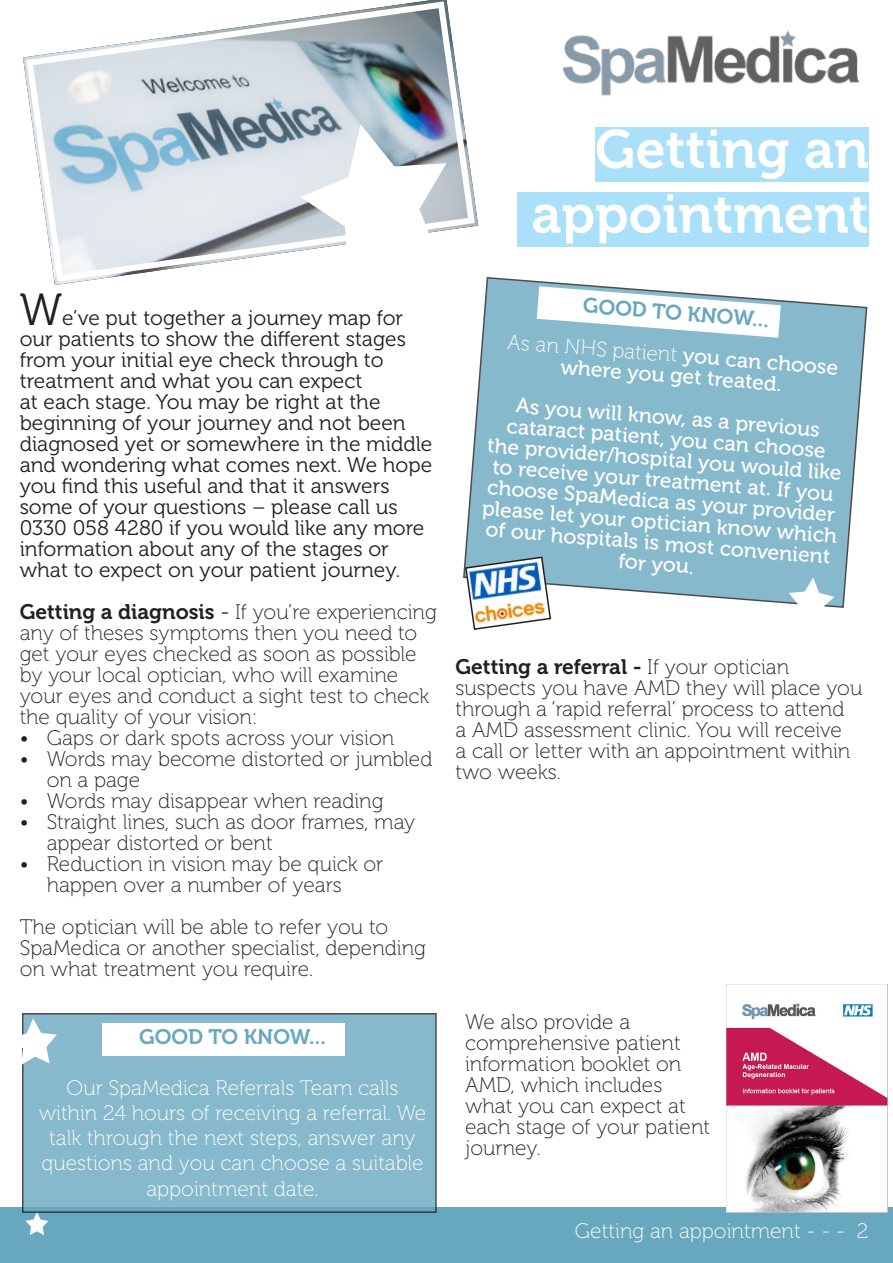
<style>
.page{position:relative;width:893px;height:1263px;background:#fff}
.page>*{position:absolute;margin:0;border:0;box-sizing:border-box;transform-origin:0 0}
.t1{font:54px "Museo 700";color:#fff}
.t2{font:21px/21px "Museo 100";color:#231f20}
.t3{font:21px/21px "Museo 300";color:#231f20}
.t4{font:21px/21px "Museo 500";color:#fff;text-align:center}
.t5{font:21px/25.2px "Museo 100";color:#fff;text-align:center}
.t6{font:21px "Museo 700";color:#68a8bf}
.s1{font-size:45px}
.s2{font-family:"Museo 700"}
.s3{font-family:"Museo 300"}
.s4{font-family:"Museo 100"}
</style>
<div class="page">
<div style="left:0;top:1208px;width:893px;height:55px;background:#68a8bf"></div>
<svg style="left:25px;top:1213px;width:24px;height:22px"></svg>
<div style="left:23px;top:1014px;width:413px;height:198px;background:#86b9cb"></div>
<div style="left:22px;top:1013px;width:415px;height:200px;border:2px solid #231f20"></div>
<svg style="left:23px;top:0;width:455px;height:285px"></svg>
<svg style="left:300px;top:124px;width:146px;height:157px"></svg>
<div style="left:595px;top:127px;width:274px;height:54px;background:#aae0f9"></div>
<div style="left:517px;top:192px;width:352px;height:54px;background:#aae0f9"></div>
<svg style="left:462px;top:276px;width:406px;height:332px;background:#94bfcf"></svg>
<svg style="left:537px;top:286px;width:244px;height:52px"></svg>
<svg style="left:789px;top:577px;width:45px;height:31px"></svg>
<svg style="left:22px;top:1018px;width:35px;height:47px"></svg>
<div style="left:102px;top:1023px;width:243px;height:33px;background:#fff"></div>
<img style="left:564px;top:30px;width:295px;height:66px">
<svg style="left:464px;top:556px;width:88px;height:74px"></svg>
<img style="left:726px;top:985px;width:162px;height:227px">
<p class="t1" style="left:595px;top:119px;width:275px">Getting an</p>
<p class="t1" style="left:531px;top:184px;width:339px">appointment</p>
<p class="t3" style="left:20px;top:307px;width:414px"><span class="s1">W</span>e’ve put together a journey map for our patients to show the different stages from your initial eye check through to treatment and what you can expect<br>at each stage. You may be right at the beginning of your journey and not been diagnosed yet or somewhere in the middle and wondering what comes next. We hope you find this useful and that it answers some of your questions – please call us 0330 058 4280 if you would like any more information about any of the stages or what to expect on your patient journey.</p>
<p class="t2" style="left:20px;top:602px;width:419px"><span class="s2">Getting a diagnosis</span> <span class="s3">-</span> If you’re experiencing any of theses symptoms then you need to get your eyes checked as soon as possible by your local optician, who will examine your eyes and conduct a sight test to check the quality of your vision:</p>
<p class="t2" style="left:20px;top:728px;width:376px">• Gaps or dark spots across your vision</p>
<p class="t2" style="left:47px;top:749px;width:387px;text-indent:-27px">• Words may become distorted or jumbled on a page</p>
<p class="t2" style="left:20px;top:791px;width:365px">• Words may disappear when reading</p>
<p class="t2" style="left:47px;top:812px;width:370px;text-indent:-27px">• Straight lines, such as door frames, may appear distorted or bent</p>
<p class="t2" style="left:47px;top:854px;width:338px;text-indent:-27px">• Reduction in vision may be quick or happen over a number of years</p>
<p class="t2" style="left:20px;top:917px;width:408px">The optician will be able to refer you to<br>SpaMedica or another specialist, depending on what treatment you require.</p>
<p class="t6" style="left:139px;top:1025px;width:188px">GOOD TO KNOW...</p>
<p class="t5" style="left:39px;top:1075px;width:389px">Our SpaMedica Referrals Team calls within 24 hours of receiving a referral. We talk through the next steps, answer any questions and you can choose a suitable appointment date.</p>
<p class="t6" style="left:584px;top:294px;width:188px;rotate:4deg">GOOD TO KNOW...</p>
<p class="t4" style="left:508px;top:332px;width:333px;line-height:21.8px;rotate:4deg"><span class="s4">As an NHS patient</span> you can choose where you get treated.</p>
<p class="t4" style="left:490px;top:394px;width:358px;rotate:4deg">As you will know, as a previous cataract patient, you can choose the provider/hospital you would like to receive your treatment at. If you choose SpaMedica as your provider please let your optician know which of our hospitals is most convenient for you.</p>
<p class="t2" style="left:455px;top:657px;width:408px"><span class="s2">Getting a referral -</span> If your optician suspects you have AMD they will place you through a ‘rapid referral’ process to attend<br>a AMD assessment clinic. You will receive<br>a call or letter with an appointment within two weeks.</p>
<p class="t2" style="left:465px;top:1011px;width:247px">We also provide a comprehensive patient information booklet on<br>AMD, which includes what you can expect at each stage of your patient journey.</p>
<p class="t5" style="left:575px;top:1219px;width:295px">Getting an appointment - - - 2</p>
</div>
